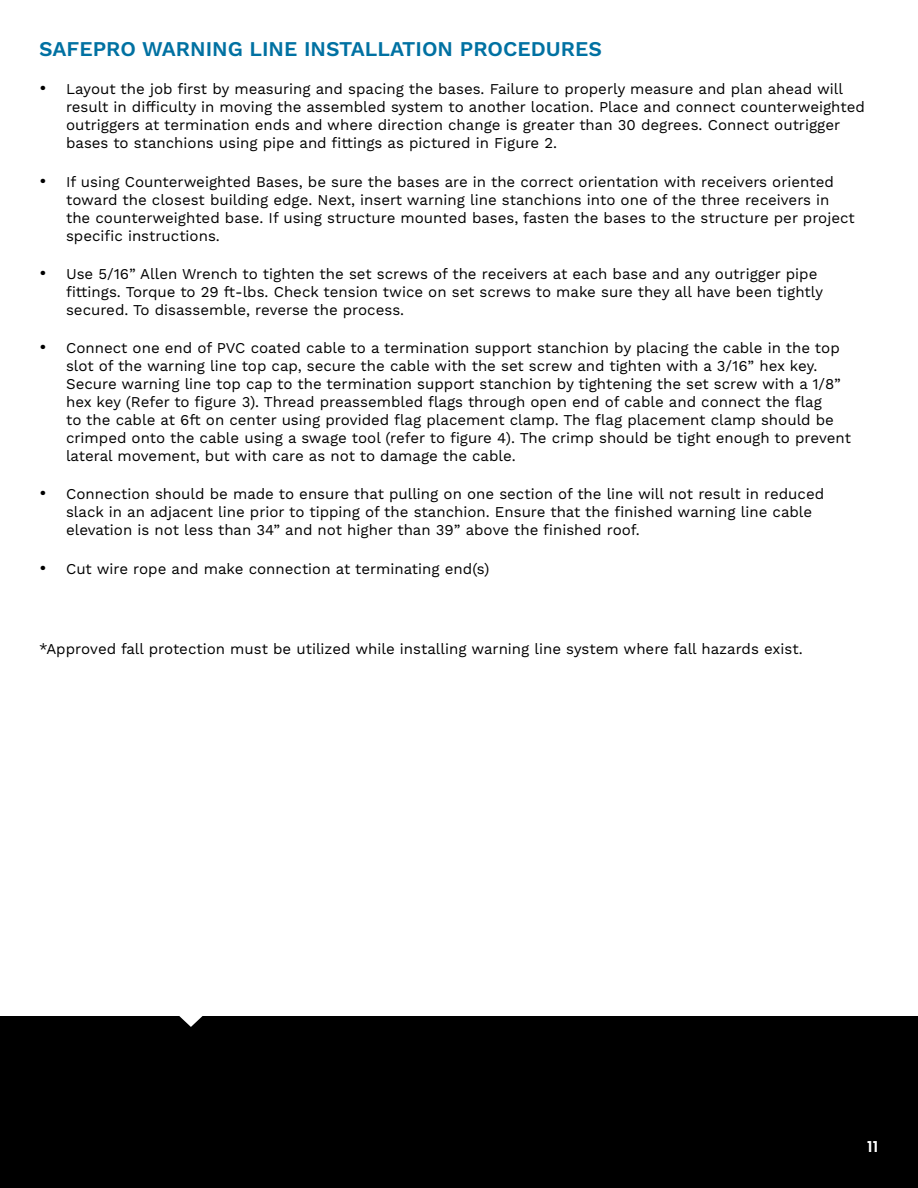
<style>
.page{position:relative;width:918px;height:1188px;background:#fff}
.page>*{position:absolute;margin:0;border:0;box-sizing:border-box;transform-origin:0 0}
.t1{font:600 21px "Work Sans";color:#0071a2}
.t2{font:15px/18px "Work Sans";color:#000}
.t3{font:600 15px "Poppins";color:#fff}
.s1{font-size:18px}
</style>
<div class="page">
<div style="left:0;top:1016px;width:918px;height:172px;background:#000"></div>
<svg style="left:179px;top:1016px;width:24px;height:11px"></svg>
<h1 class="t1" style="left:39px;top:37px;width:564px">SAFEPRO WARNING LINE INSTALLATION PROCEDURES</h1>
<p class="t2" style="left:66px;top:81px;width:800px;text-indent:-27px"><span class="s1">•</span> Layout the job first by measuring and spacing the bases. Failure to properly measure and plan ahead will result in difficulty in moving the assembled system to another location. Place and connect counterweighted outriggers at termination ends and where direction change is greater than 30 degrees. Connect outrigger bases to stanchions using pipe and fittings as pictured in Figure 2.</p>
<p class="t2" style="left:66px;top:173px;width:790px;text-indent:-27px"><span class="s1">•</span> If using Counterweighted Bases, be sure the bases are in the correct orientation with receivers oriented toward the closest building edge. Next, insert warning line stanchions into one of the three receivers in the counterweighted base. If using structure mounted bases, fasten the bases to the structure per project specific instructions.</p>
<p class="t2" style="left:66px;top:266px;width:758px;text-indent:-27px"><span class="s1">•</span> Use 5/16” Allen Wrench to tighten the set screws of the receivers at each base and any outrigger pipe fittings. Torque to 29 ft-lbs. Check tension twice on set screws to make sure they all have been tightly secured. To disassemble, reverse the process.</p>
<p class="t2" style="left:66px;top:340px;width:786px;text-indent:-27px"><span class="s1">•</span> Connect one end of PVC coated cable to a termination support stanchion by placing the cable in the top slot of the warning line top cap, secure the cable with the set screw and tighten with a 3/16” hex key.<br>Secure warning line top cap to the termination support stanchion by tightening the set screw with a 1/8” hex key (Refer to figure 3). Thread preassembled flags through open end of cable and connect the flag<br>to the cable at 6ft on center using provided flag placement clamp. The flag placement clamp should be crimped onto the cable using a swage tool (refer to figure 4). The crimp should be tight enough to prevent lateral movement, but with care as not to damage the cable.</p>
<p class="t2" style="left:66px;top:486px;width:760px;text-indent:-27px"><span class="s1">•</span> Connection should be made to ensure that pulling on one section of the line will not result in reduced slack in an adjacent line prior to tipping of the stanchion. Ensure that the finished warning line cable elevation is not less than 34” and not higher than 39” above the finished roof.</p>
<p class="t2" style="left:39px;top:560px;width:452px"><span class="s1">•</span> Cut wire rope and make connection at terminating end(s)</p>
<p class="t2" style="left:39px;top:640px;width:765px">*Approved fall protection must be utilized while installing warning line system where fall hazards exist.</p>
<p class="t3" style="left:867px;top:1138px;width:12px">11</p>
</div>
